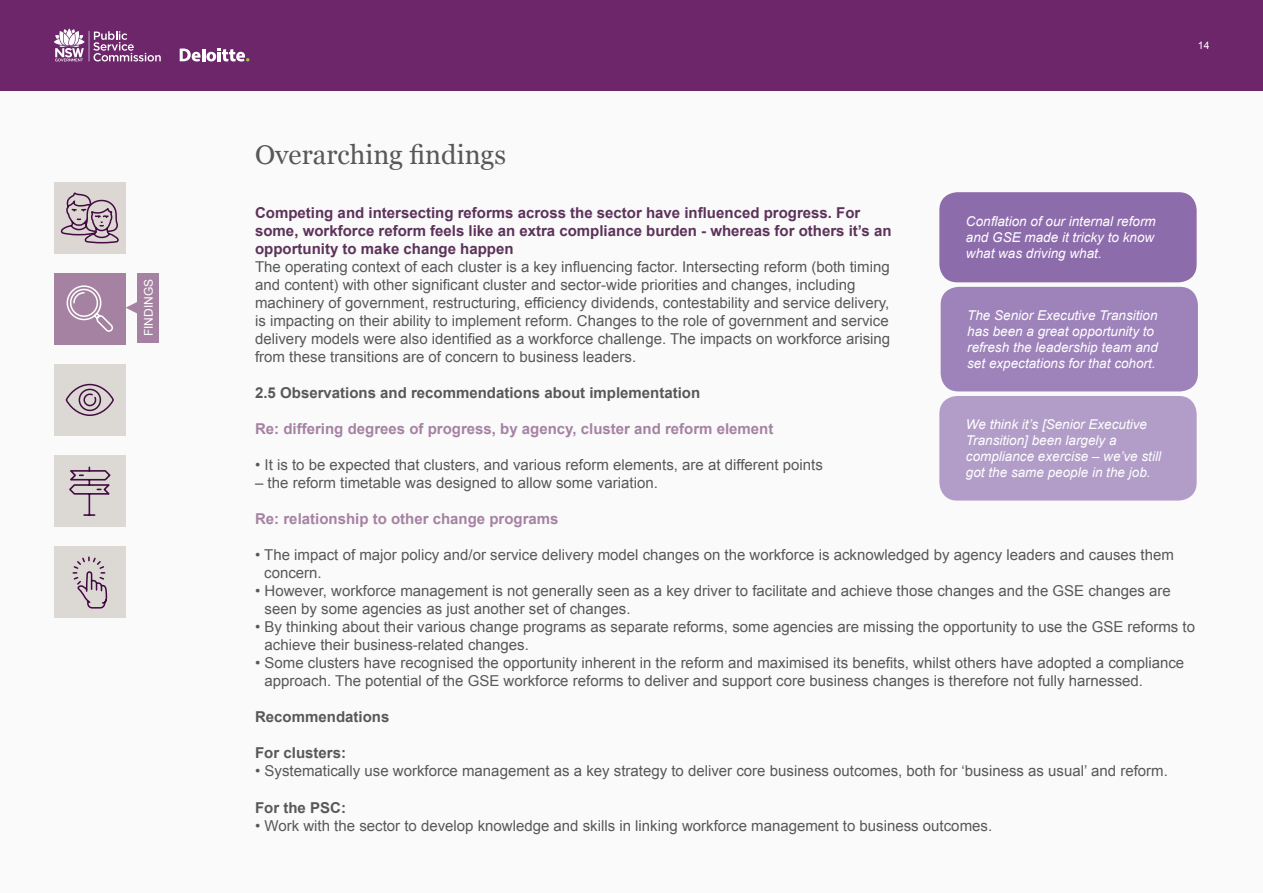
<style>
.page{position:relative;width:1263px;height:893px;background:#fafafa}
.page>*{position:absolute;margin:0;border:0;box-sizing:border-box;transform-origin:0 0}
.t1{font:27px "Georgia";color:#57585a}
.t2{font:15px/18px "Arial";color:#57585a}
.t3{font:700 15px/18px "Arial";color:#5c325a}
.t4{font:700 15px "Arial";color:#a682a2}
.t5{font:700 15px "Arial";color:#57585a}
.t6{font:italic 13.5px/16.2px "Arial";color:#fff}
.t7{font:12px "Arial";color:#fff}
.t8{font:10.5px "Arial";color:#fff}
</style>
<div class="page">
<div style="left:0;top:0;width:1263px;height:90px;background:#6c2669"></div>
<div style="left:54px;top:364px;width:72px;height:72px;background:#dcd9d5"></div>
<svg style="left:65px;top:383px;width:49px;height:33px"></svg>
<div style="left:54px;top:182px;width:72px;height:72px;background:#dcd7d3"></div>
<svg style="left:60px;top:192px;width:59px;height:52px"></svg>
<div style="left:54px;top:273px;width:72px;height:71px;background:#a582a1"></div>
<svg style="left:66px;top:285px;width:47px;height:47px"></svg>
<div style="left:138px;top:273px;width:21px;height:70px;background:#a682a2"></div>
<svg style="left:126px;top:301px;width:12px;height:14px"></svg>
<div style="left:54px;top:547px;width:72px;height:71px;background:#dcd9d5"></div>
<div style="left:54px;top:455px;width:72px;height:72px;background:#dcd9d5"></div>
<svg style="left:72px;top:556px;width:36px;height:53px"></svg>
<svg style="left:69px;top:466px;width:42px;height:50px"></svg>
<div style="left:939px;top:192px;width:258px;height:90px;background:#8d6cac;border-radius:18px"></div>
<div style="left:941px;top:287px;width:257px;height:104px;background:#9e83ba;border-radius:18px"></div>
<div style="left:939px;top:396px;width:258px;height:105px;background:#b29dc8;border-radius:18px"></div>
<svg style="left:54px;top:28px;width:107px;height:34px"></svg>
<svg style="left:180px;top:48px;width:69px;height:14px"></svg>
<p class="t7" style="left:141px;top:336px;width:59px;rotate:-90deg">FINDINGS</p>
<p class="t8" style="left:1198px;top:38px;width:13px">14</p>
<p class="t1" style="left:255px;top:135px;width:252px">Overarching findings</p>
<p class="t3" style="left:255px;top:205px;width:638px">Competing and intersecting reforms across the sector have influenced progress. For some, workforce reform feels like an extra compliance burden - whereas for others it’s an opportunity to make change happen</p>
<p class="t2" style="left:255px;top:258px;width:637px">The operating context of each cluster is a key influencing factor. Intersecting reform (both timing and content) with other significant cluster and sector-wide priorities and changes, including machinery of government, restructuring, efficiency dividends, contestability and service delivery, is impacting on their ability to implement reform. Changes to the role of government and service delivery models were also identified as a workforce challenge. The impacts on workforce arising from these transitions are of concern to business leaders.</p>
<p class="t5" style="left:255px;top:383px;width:447px">2.5 Observations and recommendations about implementation</p>
<p class="t4" style="left:255px;top:419px;width:520px">Re: differing degrees of progress, by agency, cluster and reform element</p>
<p class="t2" style="left:255px;top:456px;width:569px">• It is to be expected that clusters, and various reform elements, are at different points</p>
<p class="t2" style="left:255px;top:474px;width:404px">– the reform timetable was designed to allow some variation.</p>
<p class="t4" style="left:255px;top:509px;width:305px">Re: relationship to other change programs</p>
<p class="t2" style="left:264px;top:546px;width:911px;text-indent:-9px">• The impact of major policy and/or service delivery model changes on the workforce is acknowledged by agency leaders and causes them concern.</p>
<p class="t2" style="left:265px;top:582px;width:908px;text-indent:-9px">• However, workforce management is not generally seen as a key driver to facilitate and achieve those changes and the GSE changes are seen by some agencies as just another set of changes.</p>
<p class="t2" style="left:265px;top:618px;width:932px;text-indent:-9px">• By thinking about their various change programs as separate reforms, some agencies are missing the opportunity to use the GSE reforms to achieve their business-related changes.</p>
<p class="t2" style="left:265px;top:654px;width:921px;text-indent:-9px">• Some clusters have recognised the opportunity inherent in the reform and maximised its benefits, whilst others have adopted a compliance approach. The potential of the GSE workforce reforms to deliver and support core business changes is therefore not fully harnessed.</p>
<p class="t5" style="left:255px;top:707px;width:136px">Recommendations</p>
<p class="t5" style="left:255px;top:743px;width:92px">For clusters:</p>
<p class="t2" style="left:255px;top:762px;width:914px">• Systematically use workforce management as a key strategy to deliver core business outcomes, both for ‘business as usual’ and reform.</p>
<p class="t5" style="left:255px;top:797px;width:92px">For the PSC:</p>
<p class="t2" style="left:255px;top:816px;width:738px">• Work with the sector to develop knowledge and skills in linking workforce management to business outcomes.</p>
<p class="t6" style="left:966px;top:213px;width:191px;text-align:justify">Conflation of our internal reform and GSE made it tricky to know what was driving what.</p>
<p class="t6" style="left:967px;top:307px;width:192px">The Senior Executive Transition has been a great opportunity to refresh the leadership team and set expectations for that cohort.</p>
<p class="t6" style="left:966px;top:416px;width:197px">We think it’s [Senior Executive<br>Transition] been largely a compliance exercise – we’ve still got the same people in the job.</p>
</div>
